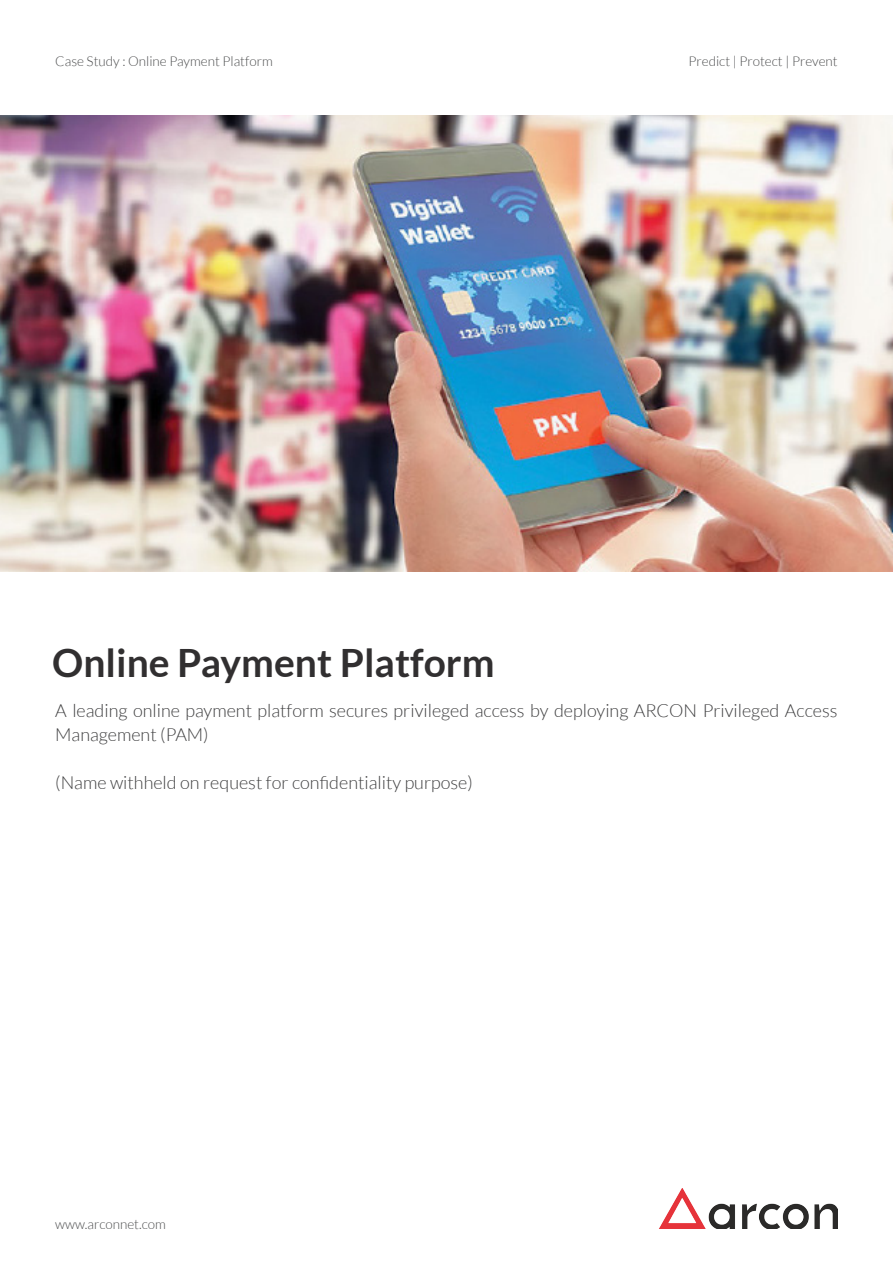
<style>
.page{position:relative;width:893px;height:1263px;background:#fff}
.page>*{position:absolute;margin:0;border:0;box-sizing:border-box;transform-origin:0 0}
.t1{font:700 39px "Lato";color:#312f30}
.t2{font:300 18px/24px "Lato";color:#3e3e3f}
.t3{font:300 13.5px "Lato";color:#4b4c4d}
</style>
<div class="page">
<img style="left:659px;top:1188px;width:179px;height:41px">
<img style="left:0;top:115px;width:893px;height:457px">
<p class="t3" style="left:55px;top:54px;width:219px">Case Study : Online Payment Platform</p>
<p class="t3" style="left:688px;top:54px;width:151px">Predict | Protect | Prevent</p>
<p class="t1" style="left:52px;top:640px;width:444px">Online Payment Platform</p>
<p class="t2" style="left:55px;top:698px;width:784px">A leading online payment platform secures privileged access by deploying ARCON Privileged Access<br>Management (PAM)</p>
<p class="t2" style="left:55px;top:770px;width:419px">(Name withheld on request for confidentiality purpose)</p>
<p class="t3" style="left:55px;top:1217px;width:112px">www.arconnet.com</p>
</div>
